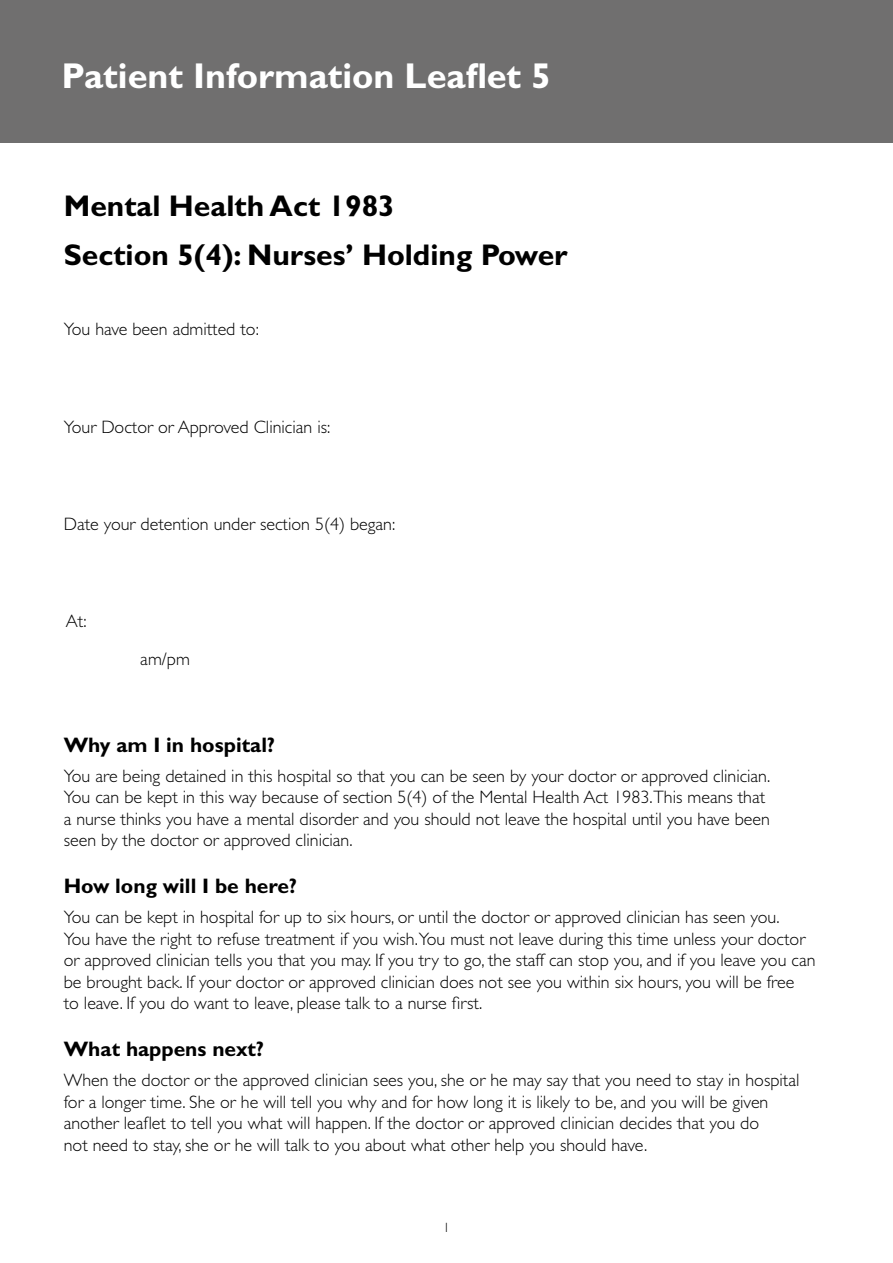
<style>
.page{position:relative;width:893px;height:1263px;background:#fff}
.page>*{position:absolute;margin:0;border:0;box-sizing:border-box;transform-origin:0 0}
.H1_Heading{font:700 36px "Gill Sans Std";color:#fff}
.H2_Heading{font:700 30px "Gill Sans Std";color:#000}
.Sub_Heading{font:700 21px "Gill Sans Std";color:#000}
.t1{font:300 18px/21.6px "Gill Sans Std";color:#000}
.t2{font:300 13.5px "Gill Sans Std";color:#000}
</style>
<div class="page">
<div style="left:0;top:0;width:893px;height:142px;background:#706f6f"></div>
<h1 class="H1_Heading" style="left:62px;top:55px;width:491px">Patient Information Leaflet 5</h1>
<p class="H2_Heading" style="left:64px;top:188px;width:332px">Mental Health Act 1983</p>
<p class="H2_Heading" style="left:64px;top:237px;width:505px">Section 5(4): Nurses’ Holding Power</p>
<p class="t1" style="left:64px;top:319px;width:197px">You have been admitted to:</p>
<p class="t1" style="left:64px;top:416px;width:268px">Your Doctor or Approved Clinician is:</p>
<p class="t1" style="left:64px;top:513px;width:333px">Date your detention under section 5(4) began:</p>
<p class="t1" style="left:66px;top:611px;width:22px">At:</p>
<p class="t1" style="left:140px;top:649px;width:51px">am/pm</p>
<p class="Sub_Heading" style="left:64px;top:732px;width:213px">Why am I in hospital?</p>
<p class="t1" style="left:64px;top:765px;width:708px">You are being detained in this hospital so that you can be seen by your doctor or approved clinician.<br>You can be kept in this way because of section 5(4) of the Mental Health Act 1983.This means that a nurse thinks you have a mental disorder and you should not leave the hospital until you have been seen by the doctor or approved clinician.</p>
<p class="Sub_Heading" style="left:64px;top:873px;width:235px">How long will I be here?</p>
<p class="t1" style="left:64px;top:906px;width:753px">You can be kept in hospital for up to six hours, or until the doctor or approved clinician has seen you.<br>You have the right to refuse treatment if you wish.You must not leave during this time unless your doctor or approved clinician tells you that you may. If you try to go, the staff can stop you, and if you leave you can be brought back. If your doctor or approved clinician does not see you within six hours, you will be free<br>to leave. If you do want to leave, please talk to a nurse first.</p>
<p class="Sub_Heading" style="left:64px;top:1036px;width:202px">What happens next?</p>
<p class="t1" style="left:64px;top:1069px;width:737px">When the doctor or the approved clinician sees you, she or he may say that you need to stay in hospital for a longer time. She or he will tell you why and for how long it is likely to be, and you will be given another leaflet to tell you what will happen. If the doctor or approved clinician decides that you do<br>not need to stay, she or he will talk to you about what other help you should have.</p>
<p class="t2" style="left:443px;top:1220px;width:8px">1</p>
</div>
